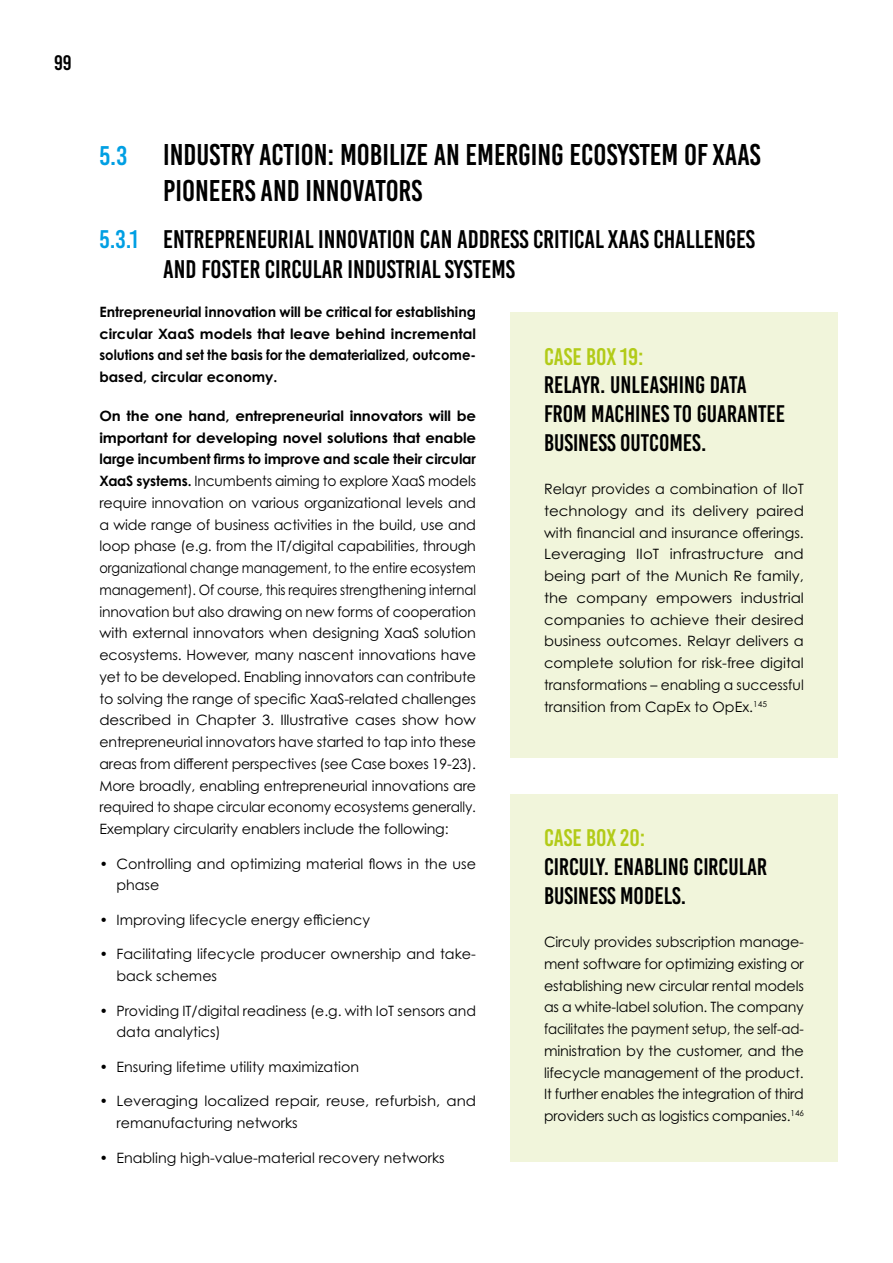
<style>
.page{position:relative;width:893px;height:1263px;background:#fff}
.page>*{position:absolute;margin:0;border:0;box-sizing:border-box;transform-origin:0 0}
.t1{font:30px/36px "Bebas Kai";color:#000}
.t2{font:25.5px/30px "Bebas Kai";color:#000}
.t3{font:24px/28.8px "Bebas Kai";color:#000}
.t4{font:24px "Bebas Kai";color:#b2cb18}
.t5{font:21px "Bebas Kai";color:#000}
.t6{font:14.25px/21.8px "Century Gothic Pro";color:#000}
.t7{font:700 14.25px/21.8px "Century Gothic Pro";color:#000;text-align:justify}
.s1{font-size:27px;color:#009fe3}
.s2{color:#009fe3}
.s3{font-weight:700}
</style>
<div class="page">
<div style="left:510px;top:794px;width:328px;height:368px;background:#f1f5db"></div>
<div style="left:510px;top:313px;width:328px;height:445px;background:#f1f5db"></div>
<h3 class="t5" style="left:54px;top:51px;width:19px">99</h3>
<h1 class="t1" style="left:163px;top:137px;width:599px;text-indent:-64px"><span class="s1">5.3</span> INDUSTRY ACTION: MOBILIZE AN EMERGING ECOSYSTEM OF XAAS<br>PIONEERS AND INNOVATORS</h1>
<h2 class="t2" style="left:163px;top:224px;width:593px;text-indent:-64px"><span class="s2">5.3.1</span> ENTREPRENEURIAL INNOVATION CAN ADDRESS CRITICAL XAAS CHALLENGES<br>AND FOSTER CIRCULAR INDUSTRIAL SYSTEMS</h2>
<p class="t7" style="left:99px;top:300px;width:378px">Entrepreneurial innovation will be critical for establishing circular XaaS models that leave behind incremental solutions and set the basis for the dematerialized, outcome&shy;based, circular economy.</p>
<p class="t6" style="left:99px;top:405px;width:378px;text-align:justify"><span class="s3">On the one hand, entrepreneurial innovators will be important for developing novel solutions that enable large incumbent firms to improve and scale their circular XaaS systems.</span> Incumbents aiming to explore XaaS models require innovation on various organizational levels and a wide range of business activities in the build, use and loop phase (e.g. from the IT/digital capabilities, through organizational change management, to the entire ecosystem management). Of course, this requires strengthening internal innovation but also drawing on new forms of cooperation with external innovators when designing XaaS solution ecosystems. However, many nascent innovations have yet to be developed. Enabling innovators can contribute to solving the range of specific XaaS-related challenges described in Chapter 3. Illustrative cases show how entrepreneurial innovators have started to tap into these areas from different perspectives (see Case boxes 19-23).<br>More broadly, enabling entrepreneurial innovations are required to shape circular economy ecosystems generally.<br>Exemplary circularity enablers include the following:</p>
<p class="t6" style="left:117px;top:852px;width:361px;text-indent:-17px">• Controlling and optimizing material flows in the use phase</p>
<p class="t6" style="left:99px;top:909px;width:272px">• Improving lifecycle energy efficiency</p>
<p class="t6" style="left:117px;top:943px;width:361px;text-indent:-17px">• Facilitating lifecycle producer ownership and take&shy;back schemes</p>
<p class="t6" style="left:117px;top:999px;width:361px;text-indent:-17px">• Providing IT/digital readiness (e.g. with IoT sensors and data analytics)</p>
<p class="t6" style="left:99px;top:1056px;width:261px">• Ensuring lifetime utility maximization</p>
<p class="t6" style="left:117px;top:1090px;width:361px;text-indent:-17px">• Leveraging localized repair, reuse, refurbish, and remanufacturing networks</p>
<p class="t6" style="left:99px;top:1146px;width:347px">• Enabling high-value-material recovery networks</p>
<h3 class="t4" style="left:544px;top:343px;width:101px">CASE BOX 19:</h3>
<h3 class="t3" style="left:544px;top:371px;width:243px">RELAYR. UNLEASHING DATA<br>FROM MACHINES TO GUARANTEE<br>BUSINESS OUTCOMES.</h3>
<p class="t6" style="left:544px;top:478px;width:261px;text-align:justify">Relayr provides a combination of IIoT technology and its delivery paired with financial and insurance offerings.<br>Leveraging IIoT infrastructure and being part of the Munich Re family, the company empowers industrial companies to achieve their desired business outcomes. Relayr delivers a complete solution for risk-free digital transformations – enabling a successful transition from CapEx to OpEx.<sup>145</sup></p>
<h3 class="t4" style="left:544px;top:825px;width:103px">CASE BOX 20:</h3>
<h3 class="t3" style="left:544px;top:853px;width:225px">CIRCULY. ENABLING CIRCULAR<br>BUSINESS MODELS.</h3>
<p class="t6" style="left:544px;top:931px;width:261px;text-align:justify">Circuly provides subscription manage&shy;ment software for optimizing existing or establishing new circular rental models as a white-label solution. The company facilitates the payment setup, the self-ad&shy;ministration by the customer, and the lifecycle management of the product.<br>It further enables the integration of third providers such as logistics companies.<sup>146</sup></p>
</div>
